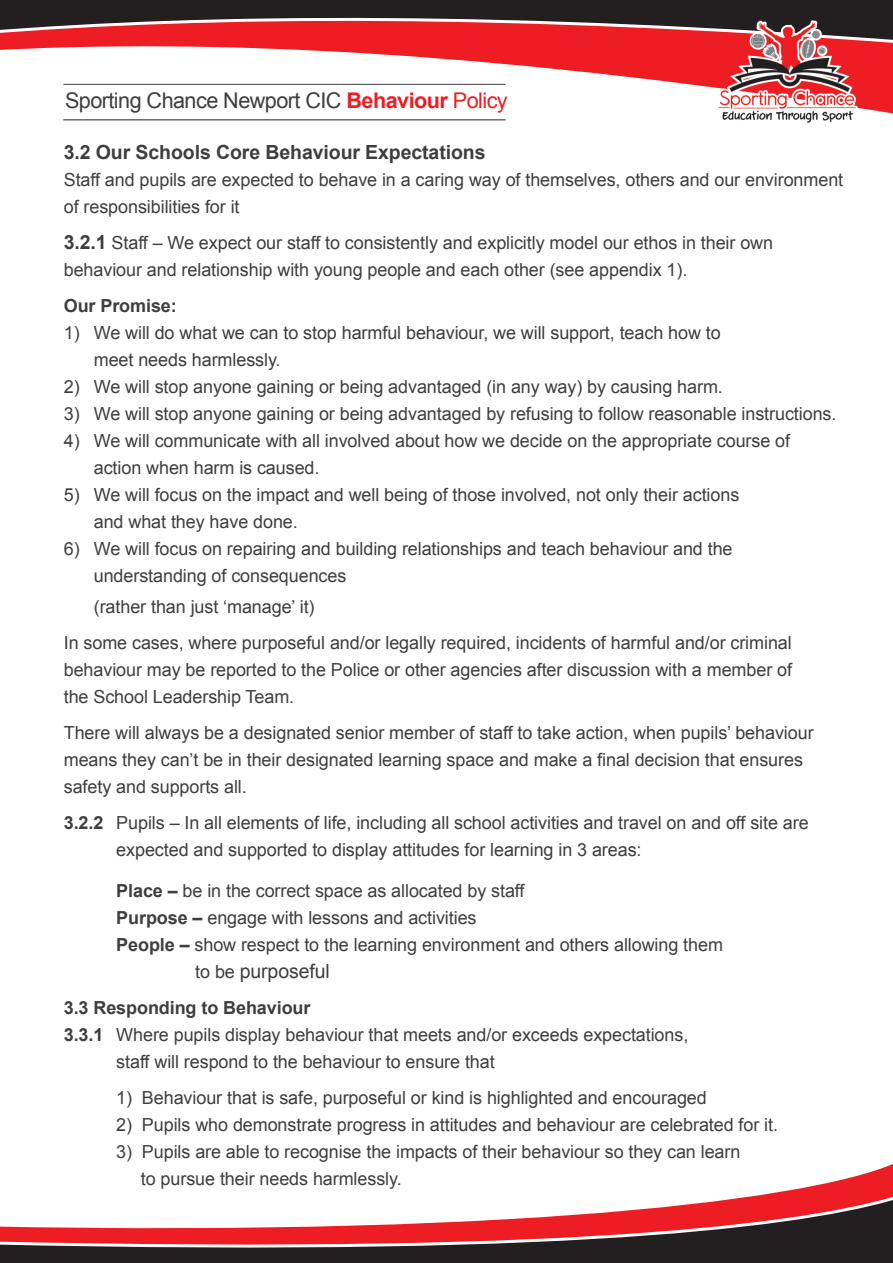
<style>
.page{position:relative;width:893px;height:1263px;background:#fff}
.page>*{position:absolute;margin:0;border:0;box-sizing:border-box;transform-origin:0 0}
.t1{font:21.6px "Arial";letter-spacing:-.025em;color:#3e3e3f}
.t2{font:700 19.5px "Arial";letter-spacing:-.005em;color:#3e3e3f}
.t3{font:19.5px "Arial";letter-spacing:-.005em;color:#3e3e3f}
.t4{font:18px/27px "Arial";letter-spacing:-.005em;color:#3e3e3f}
.t5{font:700 18px "Arial";letter-spacing:-.005em;color:#3e3e3f}
.s1{font-weight:700;color:#ee1d23}
.s2{color:#ee1d23}
.s3{font-weight:700;font-size:19.5px}
.s4{font-weight:700}
.s5{font-size:18px}
</style>
<div class="page">
<div style="left:0;top:1257px;width:893px;height:6px;background:#231f20"></div>
<svg style="left:0;top:1164px;width:893px;height:93px"></svg>
<div style="left:0;top:0;width:893px;height:13px;background:#231f20"></div>
<svg style="left:0;top:13px;width:893px;height:108px"></svg>
<img style="left:715px;top:18px;width:145px;height:105px">
<hr style="left:63px;top:84px;width:443px;height:1px;background:#3e3e3f">
<hr style="left:63px;top:119px;width:443px;height:1px;background:#231f20">
<p class="t1" style="left:65px;top:87px;width:444px">Sporting Chance Newport CIC <span class="s1">Behaviour</span> <span class="s2">Policy</span></p>
<p class="t2" style="left:64px;top:139px;width:423px">3.2 Our Schools Core Behaviour Expectations</p>
<p class="t4" style="left:64px;top:166px;width:781px">Staff and pupils are expected to behave in a caring way of themselves, others and our environment</p>
<p class="t4" style="left:64px;top:193px;width:177px">of responsibilities for it</p>
<p class="t4" style="left:64px;top:229px;width:711px"><span class="s3">3.2.1</span> Staff – We expect our staff to consistently and explicitly model our ethos in their own</p>
<p class="t4" style="left:64px;top:256px;width:625px">behaviour and relationship with young people and each other (see appendix 1).</p>
<p class="t5" style="left:64px;top:294px;width:115px">Our Promise:</p>
<p class="t4" style="left:64px;top:319px;width:658px">1) We will do what we can to stop harmful behaviour, we will support, teach how to</p>
<p class="t4" style="left:94px;top:346px;width:188px">meet needs harmlessly.</p>
<p class="t4" style="left:64px;top:373px;width:661px">2) We will stop anyone gaining or being advantaged (in any way) by causing harm.</p>
<p class="t4" style="left:64px;top:400px;width:774px">3) We will stop anyone gaining or being advantaged by refusing to follow reasonable instructions.</p>
<p class="t4" style="left:64px;top:427px;width:728px">4) We will communicate with all involved about how we decide on the appropriate course of</p>
<p class="t4" style="left:94px;top:454px;width:227px">action when harm is caused.</p>
<p class="t4" style="left:64px;top:481px;width:677px">5) We will focus on the impact and well being of those involved, not only their actions</p>
<p class="t4" style="left:94px;top:508px;width:206px">and what they have done.</p>
<p class="t4" style="left:64px;top:535px;width:670px">6) We will focus on repairing and building relationships and teach behaviour and the</p>
<p class="t4" style="left:94px;top:562px;width:254px">understanding of consequences</p>
<p class="t4" style="left:94px;top:594px;width:222px">(rather than just ‘manage’ it)</p>
<p class="t4" style="left:64px;top:630px;width:730px">In some cases, where purposeful and/or legally required, incidents of harmful and/or criminal</p>
<p class="t4" style="left:64px;top:657px;width:730px">behaviour may be reported to the Police or other agencies after discussion with a member of</p>
<p class="t4" style="left:64px;top:684px;width:232px">the School Leadership Team.</p>
<p class="t4" style="left:64px;top:720px;width:751px">There will always be a designated senior member of staff to take action, when pupils’ behaviour means they can’t be in their designated learning space and make a final decision that ensures</p>
<p class="t4" style="left:64px;top:774px;width:185px">safety and supports all.</p>
<p class="t4" style="left:64px;top:810px;width:746px"><span class="s4">3.2.2</span> Pupils – In all elements of life, including all school activities and travel on and off site are</p>
<p class="t4" style="left:116px;top:837px;width:527px">expected and supported to display attitudes for learning in 3 areas:</p>
<p class="t4" style="left:116px;top:877px;width:410px"><span class="s4">Place –</span> be in the correct space as allocated by staff</p>
<p class="t4" style="left:116px;top:904px;width:362px"><span class="s4">Purpose –</span> engage with lessons and activities</p>
<p class="t4" style="left:116px;top:931px;width:608px"><span class="s4">People –</span> show respect to the learning environment and others allowing them</p>
<p class="t3" style="left:195px;top:958px;width:136px"><span class="s5">to be</span> purposeful</p>
<p class="t5" style="left:64px;top:996px;width:248px">3.3 Responding to Behaviour</p>
<p class="t4" style="left:64px;top:1021px;width:626px"><span class="s4">3.3.1</span> Where pupils display behaviour that meets and/or exceeds expectations,</p>
<p class="t4" style="left:116px;top:1048px;width:380px">staff will respond to the behaviour to ensure that</p>
<p class="t4" style="left:116px;top:1084px;width:592px">1) Behaviour that is safe, purposeful or kind is highlighted and encouraged</p>
<p class="t4" style="left:116px;top:1111px;width:663px">2) Pupils who demonstrate progress in attitudes and behaviour are celebrated for it.</p>
<p class="t4" style="left:116px;top:1138px;width:626px">3) Pupils are able to recognise the impacts of their behaviour so they can learn</p>
<p class="t4" style="left:141px;top:1165px;width:262px">to pursue their needs harmlessly.</p>
</div>
